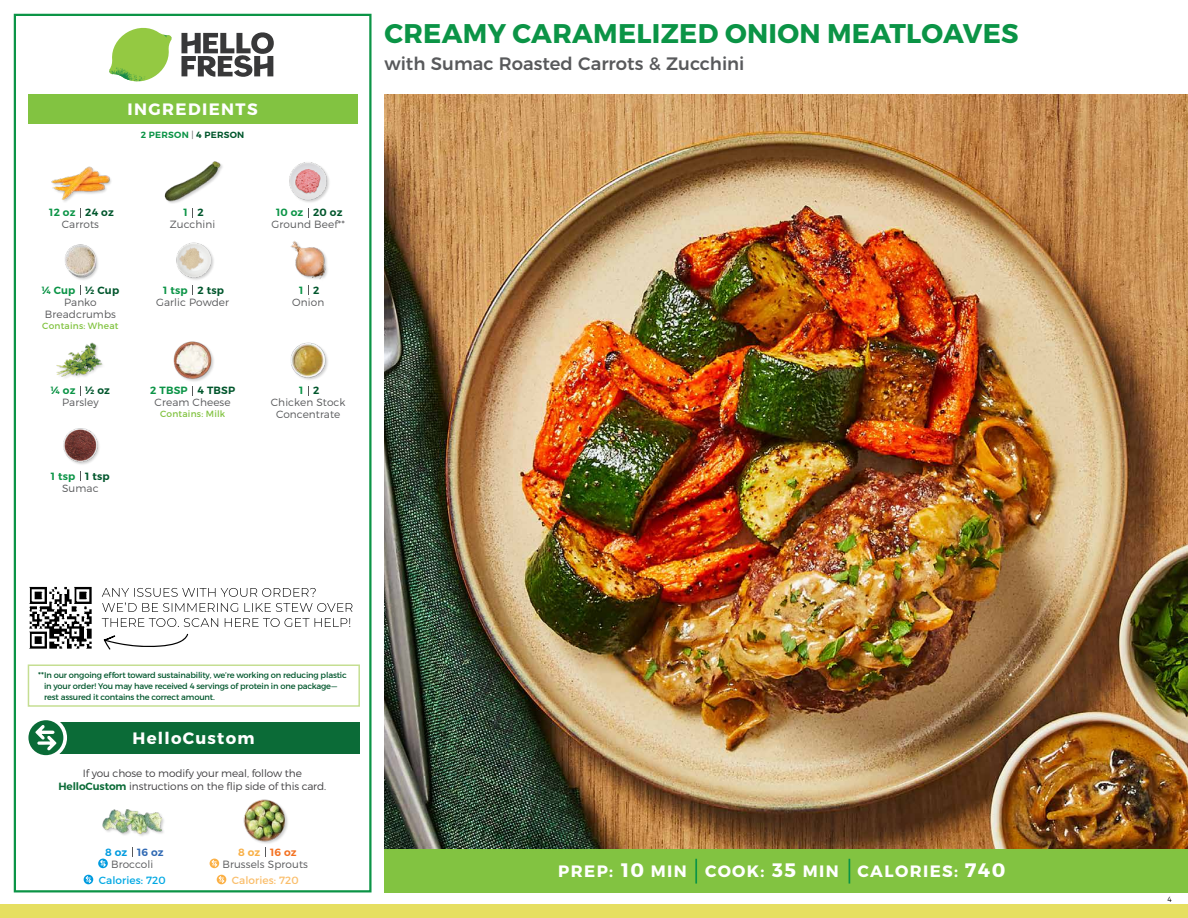
<style>
.page{position:relative;width:1188px;height:918px;background:#fff}
.page>*{position:absolute;margin:0;border:0;box-sizing:border-box;transform-origin:0 0}
.t1{font:700 27px "Montserrat";letter-spacing:.01em;color:#0b9446}
.t2{font:500 18px "Montserrat";color:#58595b}
.t3{font:700 16.5px "Montserrat";letter-spacing:.085em;color:#fff}
.t4{font:300 10.5px/12px "Montserrat";letter-spacing:.01em;color:#58595b;text-align:center}
.t5{font:300 10.5px/13.5px "Montserrat";letter-spacing:-.01em;color:#414042;text-align:center}
.t6{font:600 10.5px "Montserrat";letter-spacing:.02em;color:#00562c}
.t7{font:600 10.5px "Montserrat";letter-spacing:.02em;color:#0b9446}
.t8{font:10.5px "Montserrat";letter-spacing:.01em;color:#00a8e3}
.t9{font:10.5px "Montserrat";letter-spacing:.01em;color:#fabe6b}
.t10{font:600 10.5px "Montserrat";color:#3069b3}
.t11{font:600 10.5px "Montserrat";color:#f37121}
.t12{font:9px "Montserrat";letter-spacing:.025em;color:#82c341}
.t13{font:600 9px "Montserrat";letter-spacing:.03em;color:#0b9446}
.t14{font:8.25px/11.2px "Montserrat";letter-spacing:-.02em;color:#00562c}
.t15{font:300 7.5px "Montserrat";color:#000}
.s1{font-weight:300;color:#58595b}
.s2{color:#00562c}
.s3{font-size:8.4px}
.s4{font-weight:600;color:#0b6b37}
.s5{color:#009bdf}
.s6{color:#f8af45}
.s7{font-size:19.5px}
</style>
<div class="page">
<div style="left:0;top:904px;width:1188px;height:14px;background:#e6df61"></div>
<div style="left:384px;top:849px;width:804px;height:43px;background:#82c341"></div>
<svg style="left:181px;top:32px;width:93px;height:45px"></svg>
<svg style="left:114px;top:28px;width:55px;height:36px"></svg>
<img style="left:143px;top:28px;width:29px;height:24px">
<img style="left:112px;top:48px;width:54px;height:10px">
<img style="left:109px;top:52px;width:55px;height:30px">
<img style="left:142px;top:58px;width:24px;height:23px">
<div style="left:28px;top:94px;width:330px;height:30px;background:#82c341"></div>
<div style="left:14px;top:14px;width:358px;height:878px;border:2px solid #0b9446"></div>
<img style="left:384px;top:94px;width:804px;height:755px">
<img style="left:176px;top:242px;width:38px;height:38px">
<img style="left:290px;top:241px;width:38px;height:39px">
<div style="left:165px;top:161px;width:59px;height:43px;background:#000;opacity:.2"></div>
<img style="left:164px;top:161px;width:58px;height:41px">
<img style="left:289px;top:162px;width:40px;height:40px">
<img style="left:65px;top:244px;width:33px;height:36px">
<img style="left:51px;top:166px;width:59px;height:36px">
<img style="left:173px;top:341px;width:41px;height:40px">
<img style="left:290px;top:342px;width:38px;height:38px">
<img style="left:56px;top:342px;width:47px;height:36px">
<img style="left:63px;top:428px;width:36px;height:37px">
<div style="left:28px;top:664px;width:332px;height:43px;border:2px solid #c5de92"></div>
<div style="left:33px;top:722px;width:327px;height:31px;background:#0b6b37"></div>
<div style="left:25px;top:717px;width:42px;height:42px;background:#fff;border-radius:50%"></div>
<div style="left:28px;top:720px;width:35px;height:35px;background:#0a6b37;border-radius:50%"></div>
<svg style="left:35px;top:725px;width:22px;height:26px"></svg>
<div style="left:102px;top:809px;width:63px;height:29px;background:#000;opacity:.2"></div>
<img style="left:102px;top:809px;width:60px;height:29px">
<svg style="left:98px;top:859px;width:10px;height:9px"></svg>
<svg style="left:100px;top:860px;width:6px;height:7px"></svg>
<svg style="left:84px;top:875px;width:9px;height:9px"></svg>
<svg style="left:86px;top:876px;width:5px;height:7px"></svg>
<div style="left:244px;top:800px;width:45px;height:45px;background:#000;opacity:.2"></div>
<img style="left:243px;top:799px;width:46px;height:43px">
<hr style="left:695px;top:859px;width:2px;height:25px;background:#0b9446">
<svg style="left:849px;top:859px;width:1px;height:25px"></svg>
<img style="left:29px;top:586px;width:63px;height:63px">
<svg style="left:104px;top:634px;width:84px;height:16px"></svg>
<svg style="left:102px;top:618px;width:248px;height:9px"></svg>
<svg style="left:102px;top:603px;width:251px;height:9px"></svg>
<svg style="left:102px;top:588px;width:214px;height:9px"></svg>
<svg style="left:210px;top:859px;width:9px;height:9px"></svg>
<svg style="left:211px;top:860px;width:6px;height:7px"></svg>
<svg style="left:217px;top:875px;width:9px;height:9px"></svg>
<svg style="left:219px;top:876px;width:5px;height:7px"></svg>
<h1 class="t1" style="left:385px;top:17px;width:636px">CREAMY CARAMELIZED ONION MEATLOAVES</h1>
<h2 class="t2" style="left:384px;top:49px;width:362px">with Sumac Roasted Carrots &amp; Zucchini</h2>
<h3 class="t3" style="left:128px;top:99px;width:132px">INGREDIENTS</h3>
<p class="t13" style="left:141px;top:129px;width:105px">2 PERSON <span class="s1">|</span> <span class="s2">4 PERSON</span></p>
<p class="t7" style="left:49px;top:206px;width:28px">12 oz</p>
<p class="t6" style="left:85px;top:206px;width:30px">24 oz</p>
<p class="t6" style="left:198px;top:206px;width:8px">2</p>
<p class="t6" style="left:313px;top:206px;width:31px">20 oz</p>
<p class="t7" style="left:184px;top:206px;width:6px">1</p>
<p class="t7" style="left:276px;top:206px;width:29px">10 oz</p>
<p class="t4" style="left:62px;top:218px;width:39px">Carrots</p>
<p class="t4" style="left:170px;top:218px;width:47px">Zucchini</p>
<p class="t4" style="left:272px;top:218px;width:75px">Ground Beef**</p>
<p class="t7" style="left:42px;top:284px;width:35px">¼ Cup</p>
<p class="t6" style="left:85px;top:284px;width:36px">½ Cup</p>
<p class="t6" style="left:198px;top:284px;width:28px">2 tsp</p>
<p class="t6" style="left:313px;top:284px;width:8px">2</p>
<p class="t7" style="left:163px;top:284px;width:26px">1 tsp</p>
<p class="t7" style="left:299px;top:284px;width:6px">1</p>
<p class="t4" style="left:45px;top:296px;width:73px">Panko<br>Breadcrumbs</p>
<p class="t12" style="left:42px;top:320px;width:78px">Contains: Wheat</p>
<p class="t4" style="left:156px;top:296px;width:75px">Garlic Powder</p>
<p class="t4" style="left:292px;top:296px;width:34px">Onion</p>
<p class="t7" style="left:51px;top:384px;width:26px">¼ oz</p>
<p class="t6" style="left:85px;top:384px;width:26px">½ oz</p>
<p class="t6" style="left:198px;top:384px;width:39px">4 TBSP</p>
<p class="t6" style="left:313px;top:384px;width:8px">2</p>
<p class="t7" style="left:150px;top:384px;width:39px">2 TBSP</p>
<p class="t7" style="left:299px;top:384px;width:6px">1</p>
<p class="t4" style="left:62px;top:396px;width:38px">Parsley</p>
<p class="t4" style="left:155px;top:396px;width:78px">Cream Cheese</p>
<p class="t12" style="left:160px;top:408px;width:67px">Contains: Milk</p>
<p class="t4" style="left:271px;top:396px;width:76px">Chicken Stock<br>Concentrate</p>
<p class="t7" style="left:51px;top:469px;width:26px">1 tsp</p>
<p class="t6" style="left:85px;top:469px;width:26px">1 tsp</p>
<p class="t4" style="left:62px;top:482px;width:38px">Sumac</p>
<p class="t14" style="left:44px;top:669px;width:304px;text-indent:-6px"><span class="s3">**</span>In our ongoing effort toward sustainability, we’re working on reducing plastic in your order! You may have received 4 servings of protein in one package— rest assured it contains the correct amount.</p>
<h3 class="t3" style="left:133px;top:728px;width:123px">HelloCustom</h3>
<p class="t5" style="left:58px;top:766px;width:269px">If you chose to modify your meal, follow the<br><span class="s4">HelloCustom</span> instructions on the flip side of this card.</p>
<p class="t10" style="left:105px;top:845px;width:60px"><span class="s5">8 oz</span> 16 oz</p>
<p class="t4" style="left:111px;top:858px;width:44px">Broccoli</p>
<p class="t8" style="left:99px;top:874px;width:68px">Calories: 720</p>
<p class="t11" style="left:238px;top:845px;width:60px"><span class="s6">8 oz</span> 16 oz</p>
<p class="t4" style="left:222px;top:858px;width:87px">Brussels Sprouts</p>
<p class="t9" style="left:232px;top:874px;width:68px">Calories: 720</p>
<h3 class="t3" style="left:558px;top:861px;width:449px">PREP: <span class="s7">10</span> MIN COOK: <span class="s7">35</span> MIN CALORIES: <span class="s7">740</span></h3>
<p class="t15" style="left:1168px;top:895px;width:6px">4</p>
</div>
